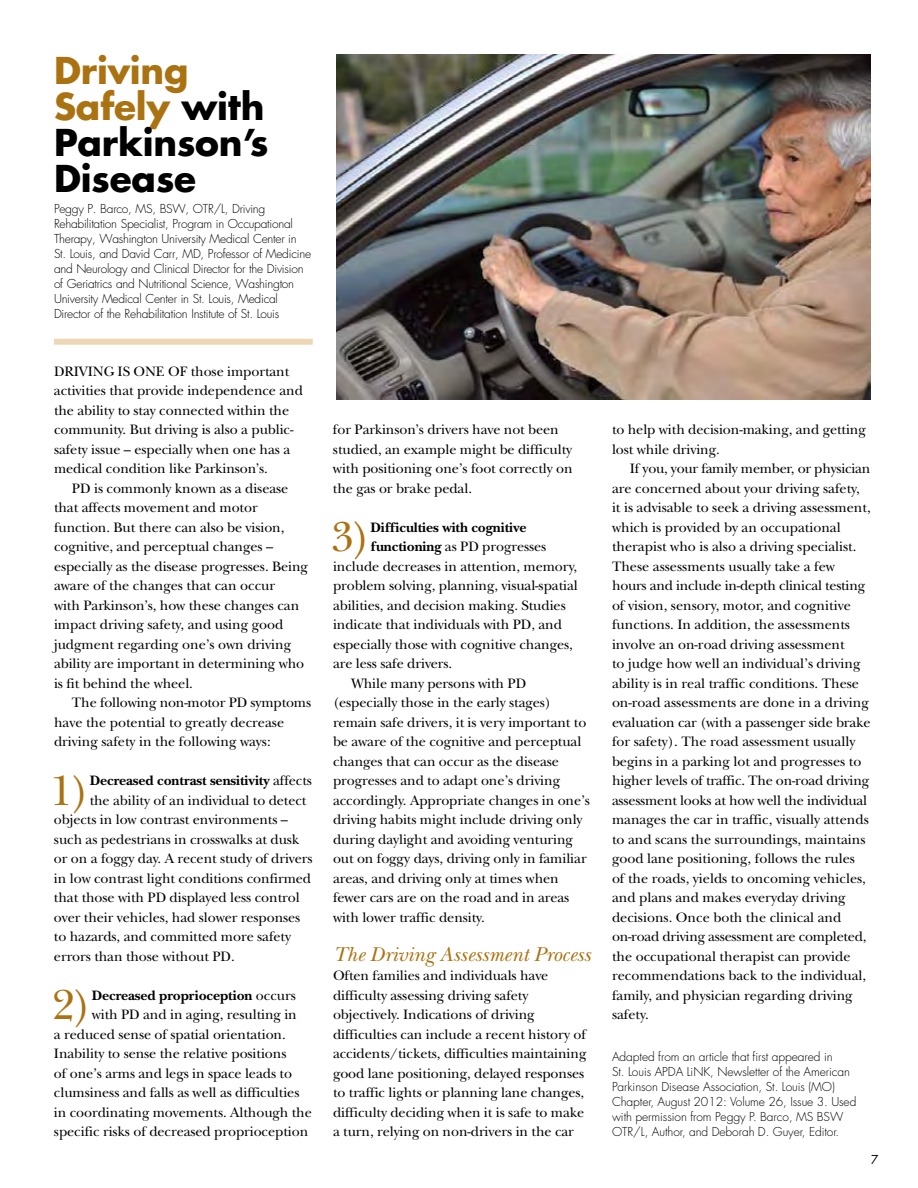
<style>
.page{position:relative;width:918px;height:1188px;background:#fff}
.page>*{position:absolute;margin:0;border:0;box-sizing:border-box;transform-origin:0 0}
.t1{font:43.8px "New Baskerville ITC Std";color:#ab7212}
.t2{font:700 36px/36px "Futura Std";letter-spacing:-.005em;color:#000}
.t3{font:italic 21px "New Baskerville ITC Std";letter-spacing:-.005em;color:#ab7212}
.t4{font:14.25px/19.5px "New Baskerville ITC Std";letter-spacing:-.005em;color:#000}
.t5{font:700 14.25px "New Baskerville ITC Std";letter-spacing:-.005em;color:#000}
.t6{font:300 12px/15px "Futura Std";letter-spacing:-.02em;color:#000}
.t7{font:12px "Futura Std";color:#000}
.s1{color:#ab7212}
.s2{font-weight:400}
.s3{font-weight:700}
</style>
<div class="page">
<div style="left:54px;top:339px;width:259px;height:6px;background:#eed7b4"></div>
<img style="left:336px;top:54px;width:535px;height:346px">
<h2 class="t2" style="left:54px;top:52px;width:216px"><span class="s1">Driving<br>Safely</span> with<br>Parkinson’s<br>Disease</h2>
<p class="t6" style="left:54px;top:202px;width:259px">Peggy P. Barco, MS, BSW, OTR/L, Driving Rehabilitation Specialist, Program in Occupational Therapy, Washington University Medical Center in St. Louis, and David Carr, MD, Professor of Medicine and Neurology and Clinical Director for the Division of Geriatrics and Nutritional Science, Washington University Medical Center in St. Louis, Medical Director of the Rehabilitation Institute of St. Louis</p>
<p class="t4" style="left:54px;top:362px;width:250px;text-indent:114px">of those important activities that provide independence and the ability to stay connected within the community. But driving is also a public&shy;safety issue – especially when one has a medical condition like Parkinson’s.</p>
<p class="t4" style="left:54px;top:479px;width:256px;text-indent:18px">PD is commonly known as a disease that affects movement and motor function. But there can also be vision, cognitive, and perceptual changes – especially as the disease progresses. Being aware of the changes that can occur<br>with Parkinson’s, how these changes can impact driving safety, and using good judgment regarding one’s own driving ability are important in determining who is fit behind the wheel.</p>
<p class="t4" style="left:54px;top:693px;width:259px;text-indent:18px">The following non-motor PD symptoms have the potential to greatly decrease driving safety in the following ways:</p>
<h1 class="t1" style="left:50px;top:766px;width:41px">1)</h1>
<p class="t5" style="left:90px;top:772px;width:224px">Decreased contrast sensitivity <span class="s2">affects</span></p>
<p class="t4" style="left:54px;top:362px;width:20px">Driving</p>
<p class="t4" style="left:118px;top:362px;width:27px">is one</p>
<p class="t4" style="left:90px;top:791px;width:219px">the ability of an individual to detect</p>
<p class="t4" style="left:54px;top:810px;width:236px">objects in low contrast environments –</p>
<p class="t4" style="left:54px;top:830px;width:247px">such as pedestrians in crosswalks at dusk</p>
<p class="t4" style="left:54px;top:849px;width:260px">or on a foggy day. A recent study of drivers</p>
<p class="t4" style="left:54px;top:869px;width:259px">in low contrast light conditions confirmed</p>
<p class="t4" style="left:54px;top:888px;width:247px">that those with PD displayed less control</p>
<p class="t4" style="left:54px;top:908px;width:248px">over their vehicles, had slower responses</p>
<p class="t4" style="left:54px;top:927px;width:239px">to hazards, and committed more safety</p>
<p class="t4" style="left:54px;top:947px;width:182px">errors than those without PD.</p>
<h1 class="t1" style="left:52px;top:980px;width:41px">2)</h1>
<p class="t5" style="left:92px;top:987px;width:206px">Decreased proprioception <span class="s2">occurs</span></p>
<p class="t4" style="left:92px;top:1005px;width:207px">with PD and in aging, resulting in</p>
<p class="t4" style="left:54px;top:1025px;width:233px">a reduced sense of spatial orientation.</p>
<p class="t4" style="left:54px;top:1044px;width:234px">Inability to sense the relative positions</p>
<p class="t4" style="left:54px;top:1064px;width:239px">of one’s arms and legs in space leads to</p>
<p class="t4" style="left:54px;top:1083px;width:247px">clumsiness and falls as well as difficulties</p>
<p class="t4" style="left:54px;top:1103px;width:259px">in coordinating movements. Although the</p>
<p class="t4" style="left:54px;top:1122px;width:256px">specific risks of decreased proprioception</p>
<p class="t4" style="left:333px;top:420px;width:241px">for Parkinson’s drivers have not been studied, an example might be difficulty with positioning one’s foot correctly on the gas or brake pedal.</p>
<h1 class="t1" style="left:331px;top:512px;width:41px">3)</h1>
<p class="t5" style="left:370px;top:519px;width:158px">Difficulties with cognitive</p>
<p class="t4" style="left:370px;top:537px;width:177px"><span class="s3">functioning</span> as PD progresses</p>
<p class="t4" style="left:333px;top:557px;width:246px">include decreases in attention, memory,</p>
<p class="t4" style="left:333px;top:576px;width:246px">problem solving, planning, visual-spatial</p>
<p class="t4" style="left:333px;top:596px;width:234px">abilities, and decision making. Studies</p>
<p class="t4" style="left:333px;top:615px;width:230px">indicate that individuals with PD, and</p>
<p class="t4" style="left:333px;top:635px;width:241px">especially those with cognitive changes,</p>
<p class="t4" style="left:333px;top:654px;width:121px">are less safe drivers.</p>
<p class="t4" style="left:351px;top:674px;width:177px">While many persons with PD</p>
<p class="t4" style="left:333px;top:693px;width:220px">(especially those in the early stages)</p>
<p class="t4" style="left:333px;top:713px;width:255px">remain safe drivers, it is very important to</p>
<p class="t4" style="left:333px;top:732px;width:250px">be aware of the cognitive and perceptual</p>
<p class="t4" style="left:333px;top:752px;width:228px">changes that can occur as the disease</p>
<p class="t4" style="left:333px;top:771px;width:229px">progresses and to adapt one’s driving</p>
<p class="t4" style="left:333px;top:790px;width:258px">accordingly. Appropriate changes in one’s</p>
<p class="t4" style="left:333px;top:810px;width:251px">driving habits might include driving only</p>
<p class="t4" style="left:333px;top:829px;width:242px">during daylight and avoiding venturing</p>
<p class="t4" style="left:333px;top:849px;width:255px">out on foggy days, driving only in familiar</p>
<p class="t4" style="left:333px;top:868px;width:227px">areas, and driving only at times when</p>
<p class="t4" style="left:333px;top:888px;width:238px">fewer cars are on the road and in areas</p>
<p class="t4" style="left:333px;top:907px;width:153px">with lower traffic density.</p>
<h3 class="t3" style="left:333px;top:942px;width:259px">The Driving Assessment Process</h3>
<p class="t4" style="left:333px;top:966px;width:256px">Often families and individuals have difficulty assessing driving safety objectively. Indications of driving difficulties can include a recent history of accidents/tickets, difficulties maintaining good lane positioning, delayed responses to traffic lights or planning lane changes, difficulty deciding when it is safe to make a turn, relying on non-drivers in the car</p>
<p class="t4" style="left:612px;top:420px;width:255px">to help with decision-making, and getting lost while driving.</p>
<p class="t4" style="left:612px;top:459px;width:260px;text-indent:18px">If you, your family member, or physician are concerned about your driving safety, it is advisable to seek a driving assessment, which is provided by an occupational therapist who is also a driving specialist.<br>These assessments usually take a few hours and include in-depth clinical testing of vision, sensory, motor, and cognitive functions. In addition, the assessments involve an on-road driving assessment<br>to judge how well an individual’s driving ability is in real traffic conditions. These on-road assessments are done in a driving evaluation car (with a passenger side brake for safety). The road assessment usually begins in a parking lot and progresses to higher levels of traffic. The on-road driving assessment looks at how well the individual manages the car in traffic, visually attends to and scans the surroundings, maintains good lane positioning, follows the rules of the roads, yields to oncoming vehicles, and plans and makes everyday driving decisions. Once both the clinical and on-road driving assessment are completed, the occupational therapist can provide recommendations back to the individual, family, and physician regarding driving safety.</p>
<p class="t6" style="left:612px;top:1050px;width:246px">Adapted from an article that first appeared in<br>St. Louis APDA LiNK, Newsletter of the American Parkinson Disease Association, St. Louis (MO)<br>Chapter, August 2012: Volume 26, Issue 3. Used with permission from Peggy P. Barco, MS BSW OTR/L, Author, and Deborah D. Guyer, Editor.</p>
<p class="t7" style="left:871px;top:1152px;width:9px">7</p>
</div>
